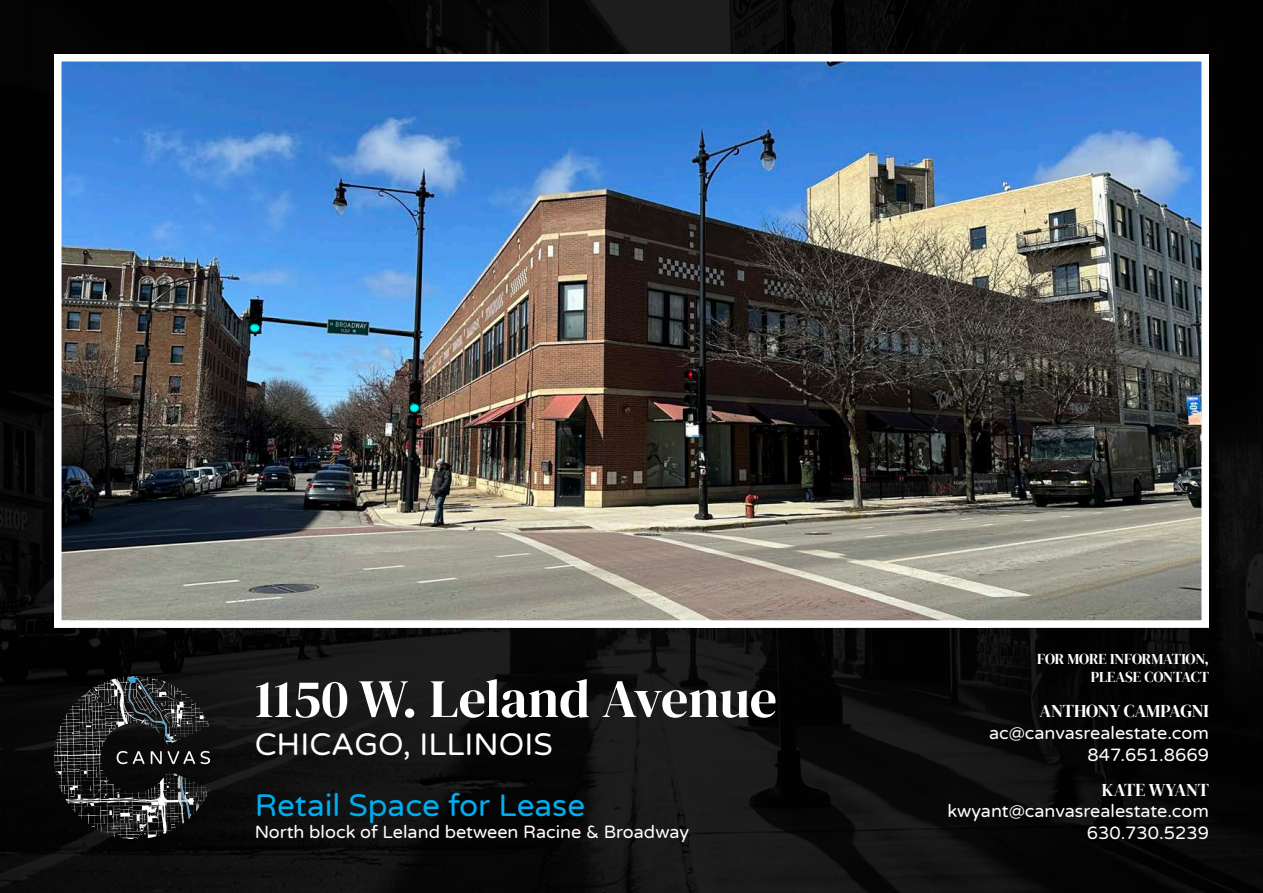
<style>
.page{position:relative;width:1263px;height:893px;background:#fff}
.page>*{position:absolute;margin:0;border:0;box-sizing:border-box;transform-origin:0 0}
.t1{font:54px "DM Serif Display";color:#fff}
.t2{font:31.5px "Varela Round";color:#00aeef}
.t3{font:31.5px "Varela Round";color:#fff}
.t4{font:18px/21.6px "Varela Round";color:#fff;text-align:right}
.t5{font:18px "DM Serif Display";letter-spacing:-.005em;color:#fff}
.t6{font:15px/18px "DM Serif Display";letter-spacing:-.01em;color:#fff;text-align:right}
</style>
<div class="page">
<img style="left:0;top:0;width:1263px;height:893px">
<img style="left:63px;top:63px;width:1137px;height:556px">
<div style="left:54px;top:54px;width:1155px;height:574px;border:8px solid #fff"></div>
<img style="left:54px;top:677px;width:156px;height:162px">
<h1 class="t1" style="left:255px;top:667px;width:524px">1150 W. Leland Avenue</h1>
<h2 class="t3" style="left:255px;top:722px;width:300px">CHICAGO, ILLINOIS</h2>
<h2 class="t2" style="left:255px;top:784px;width:332px">Retail Space for Lease</h2>
<p class="t4" style="left:255px;top:820px;width:436px">North block of Leland between Racine &amp; Broadway</p>
<p class="t6" style="left:1037px;top:650px;width:173px">FOR MORE INFORMATION,<br>PLEASE CONTACT</p>
<p class="t5" style="left:1039px;top:701px;width:171px">ANTHONY CAMPAGNI</p>
<p class="t4" style="left:989px;top:722px;width:221px">ac@canvasrealestate.com<br>847.651.8669</p>
<p class="t5" style="left:1102px;top:779px;width:109px">KATE WYANT</p>
<p class="t4" style="left:947px;top:800px;width:263px">kwyant@canvasrealestate.com<br>630.730.5239</p>
</div>
